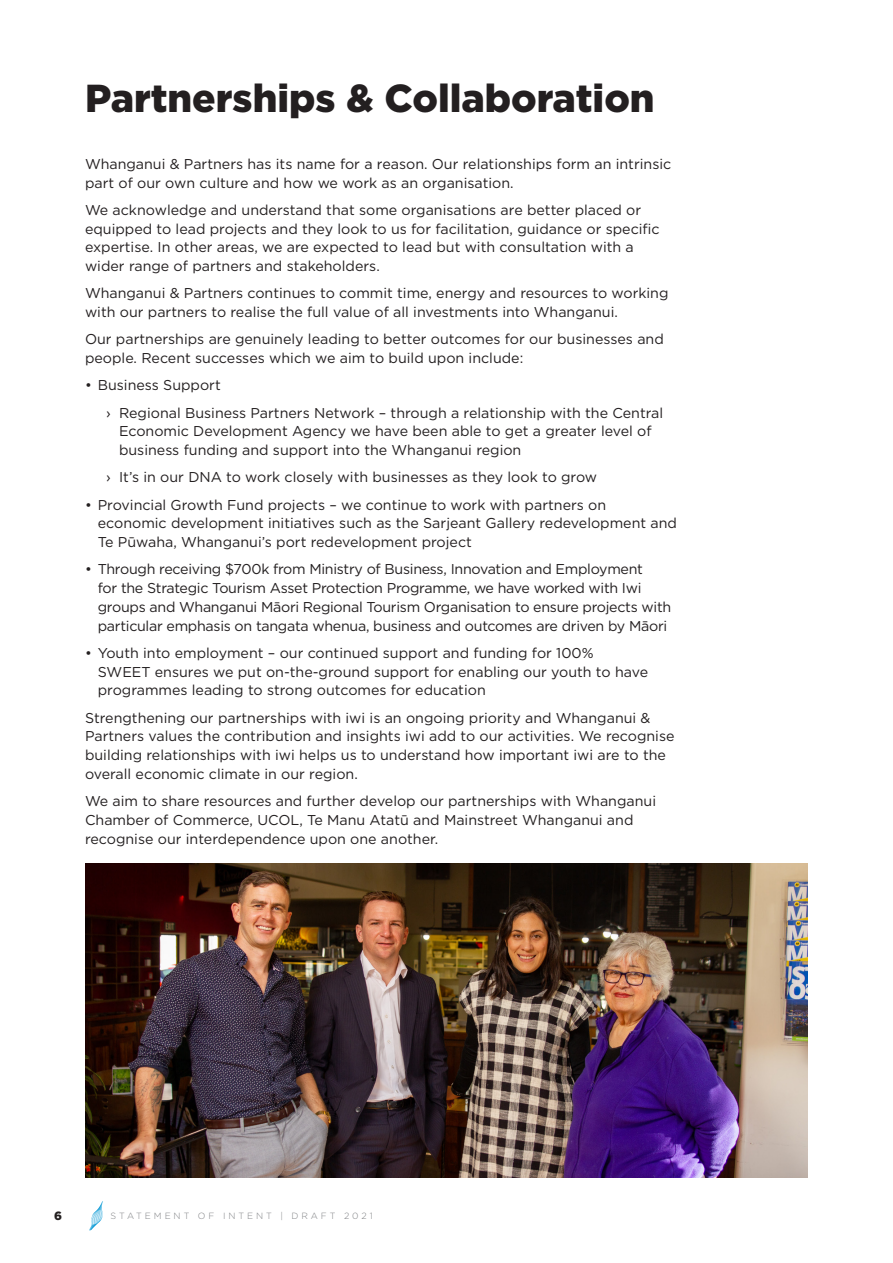
<style>
.page{position:relative;width:893px;height:1263px;background:#fff}
.page>*{position:absolute;margin:0;border:0;box-sizing:border-box;transform-origin:0 0}
.t1{font:900 39px "Gotham";color:#231f20}
.t2{font:14.25px/18.8px "Gotham";color:#231f20}
.t3{font:14.25px/18.8px "Gotham";letter-spacing:-.02em;color:#231f20}
.t4{font:900 12px "Gotham";color:#231f20}
.t5{font:300 9px "Gotham";letter-spacing:.325em;color:#808285}
</style>
<div class="page">
<svg style="left:89px;top:1201px;width:14px;height:29px"></svg>
<img style="left:85px;top:863px;width:723px;height:315px">
<p class="t1" style="left:85px;top:72px;width:571px">Partnerships &amp; Collaboration</p>
<p class="t2" style="left:85px;top:154px;width:588px">Whanganui &amp; Partners has its name for a reason. Our relationships form an intrinsic part of our own culture and how we work as an organisation.</p>
<p class="t2" style="left:85px;top:200px;width:576px">We acknowledge and understand that some organisations are better placed or equipped to lead projects and they look to us for facilitation, guidance or specific expertise. In other areas, we are expected to lead but with consultation with a wider range of partners and stakeholders.</p>
<p class="t2" style="left:85px;top:284px;width:585px">Whanganui &amp; Partners continues to commit time, energy and resources to working with our partners to realise the full value of all investments into Whanganui.</p>
<p class="t2" style="left:85px;top:330px;width:580px">Our partnerships are genuinely leading to better outcomes for our businesses and people. Recent successes which we aim to build upon include:</p>
<p class="t2" style="left:85px;top:376px;width:137px">• Business Support</p>
<p class="t2" style="left:119px;top:403px;width:546px;text-indent:-13px">› Regional Business Partners Network – through a relationship with the Central<br>Economic Development Agency we have been able to get a greater level of business funding and support into the Whanganui region</p>
<p class="t2" style="left:106px;top:468px;width:492px">› It’s in our DNA to work closely with businesses as they look to grow</p>
<p class="t2" style="left:98px;top:495px;width:581px;text-indent:-13px">• Provincial Growth Fund projects – we continue to work with partners on economic development initiatives such as the Sarjeant Gallery redevelopment and<br>Te Pūwaha, Whanganui’s port redevelopment project</p>
<p class="t3" style="left:98px;top:560px;width:575px;text-indent:-13px">• Through receiving $700k from Ministry of Business, Innovation and Employment<br>for the Strategic Tourism Asset Protection Programme, we have worked with Iwi groups and Whanganui Māori Regional Tourism Organisation to ensure projects with particular emphasis on tangata whenua, business and outcomes are driven by Māori</p>
<p class="t2" style="left:98px;top:643px;width:552px;text-indent:-13px">• Youth into employment – our continued support and funding for 100%<br>SWEET ensures we put on-the-ground support for enabling our youth to have programmes leading to strong outcomes for education</p>
<p class="t2" style="left:85px;top:708px;width:591px">Strengthening our partnerships with iwi is an ongoing priority and Whanganui &amp; Partners values the contribution and insights iwi add to our activities. We recognise building relationships with iwi helps us to understand how important iwi are to the overall economic climate in our region.</p>
<p class="t2" style="left:85px;top:791px;width:572px">We aim to share resources and further develop our partnerships with Whanganui<br>Chamber of Commerce, UCOL, Te Manu Atatū and Mainstreet Whanganui and recognise our interdependence upon one another.</p>
<p class="t4" style="left:54px;top:1208px;width:9px">6</p>
<p class="t5" style="left:111px;top:1210px;width:264px">STATEMENT OF INTENT | DRAFT 2021</p>
</div>
